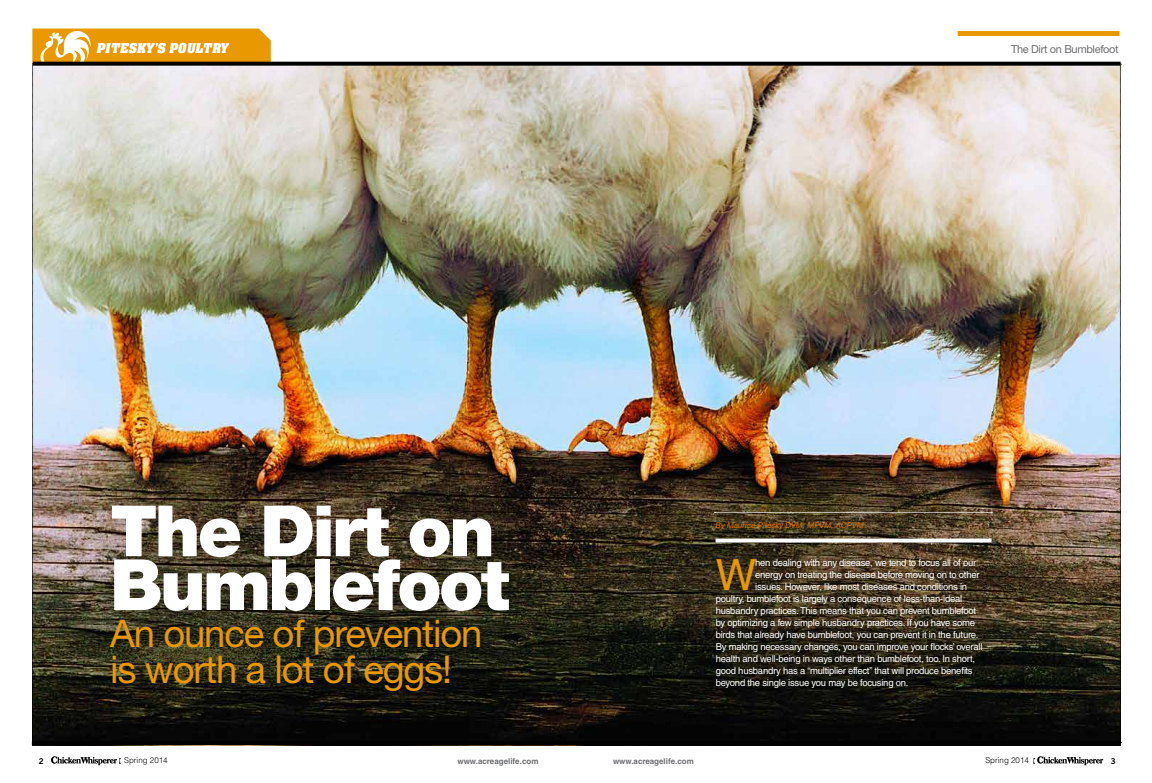
<style>
.page{position:relative;width:1152px;height:783px;background:#fff}
.page>*{position:absolute;margin:0;border:0;box-sizing:border-box;transform-origin:0 0}
.t1{font:900 70.8px/53.8px "Helvetica Neue LT Std";letter-spacing:-.04em;color:#fff}
.t2{font:42.9px "Helvetica LT Std";color:#e89800}
.t3{font:38.2px/36.5px "Helvetica Neue LT Std";letter-spacing:-.03em;color:#e89800}
.t4{font:italic 13px "Acme Font";color:#fff}
.t5{font:11px "Helvetica Neue LT Std";letter-spacing:-.03em;color:#6d6e71}
.t6{font:9.5px "Helvetica LT Std";letter-spacing:-.025em;color:#fff}
.t7{font:700 8px "Helvetica LT Std";color:#6d6e71}
.t8{font:italic 8px "Helvetica Neue LT Std";color:#e37000}
.t9{font:300 8px "Helvetica LT Std";color:#000}
.t10{font:8px "Trade Gothic LT Std Bd 2";color:#000}
</style>
<div class="page">
<svg style="left:51px;top:756px;width:69px;height:9px"></svg>
<svg style="left:1033px;top:756px;width:70px;height:9px"></svg>
<img style="left:271px;top:66px;width:849px;height:675px">
<img style="left:32px;top:28px;width:239px;height:713px">
<svg style="left:1120px;top:66px;width:1px;height:678px"></svg>
<svg style="left:33px;top:62px;width:1088px;height:4px;background:#131212"></svg>
<hr style="left:32px;top:741px;width:1088px;height:4px;background:#000">
<svg style="left:958px;top:31px;width:162px;height:5px"></svg>
<svg style="left:714px;top:512px;width:278px;height:1px"></svg>
<svg style="left:716px;top:539px;width:276px;height:4px"></svg>
<h3 class="t4" style="left:96px;top:41px;width:136px">PITESKY’S POULTRY</h3>
<h1 class="t1" style="left:110px;top:504px;width:401px">The Dirt on<br>Bumblefoot</h1>
<h3 class="t3" style="left:110px;top:614px;width:374px">An ounce of prevention is worth a lot of eggs!</h3>
<p class="t5" style="left:1011px;top:43px;width:109px">The Dirt on Bumblefoot</p>
<p class="t8" style="left:716px;top:520px;width:150px">By Maurice Pitesky DVM, MPVM, ACPVM</p>
<h2 class="t2" style="left:716px;top:550px;width:42px">W</h2>
<p class="t6" style="left:755px;top:557px;width:223px">hen dealing with any disease, we tend to focus all of our</p>
<p class="t6" style="left:755px;top:569px;width:226px">energy on treating the disease before moving on to other</p>
<p class="t6" style="left:755px;top:581px;width:214px">issues. However, like most diseases and conditions in</p>
<p class="t6" style="left:716px;top:593px;width:248px">poultry, bumblefoot is largely a consequence of less-than-ideal</p>
<p class="t6" style="left:716px;top:605px;width:262px">husbandry practices. This means that you can prevent bumblefoot</p>
<p class="t6" style="left:716px;top:617px;width:261px">by optimizing a few simple husbandry practices. If you have some</p>
<p class="t6" style="left:716px;top:629px;width:264px">birds that already have bumblefoot, you can prevent it in the future.</p>
<p class="t6" style="left:716px;top:641px;width:268px">By making necessary changes, you can improve your flocks’ overall</p>
<p class="t6" style="left:716px;top:653px;width:261px">health and well-being in ways other than bumblefoot, too. In short,</p>
<p class="t6" style="left:716px;top:665px;width:258px">good husbandry has a “multiplier effect” that will produce benefits</p>
<p class="t6" style="left:716px;top:677px;width:194px">beyond the single issue you may be focusing on.</p>
<p class="t10" style="left:39px;top:756px;width:6px">2</p>
<p class="t9" style="left:124px;top:756px;width:45px">Spring 2014</p>
<p class="t7" style="left:458px;top:757px;width:82px">www.acreagelife.com</p>
<p class="t7" style="left:613px;top:757px;width:82px">www.acreagelife.com</p>
<p class="t9" style="left:985px;top:756px;width:45px">Spring 2014</p>
<p class="t10" style="left:1111px;top:756px;width:6px">3</p>
</div>
